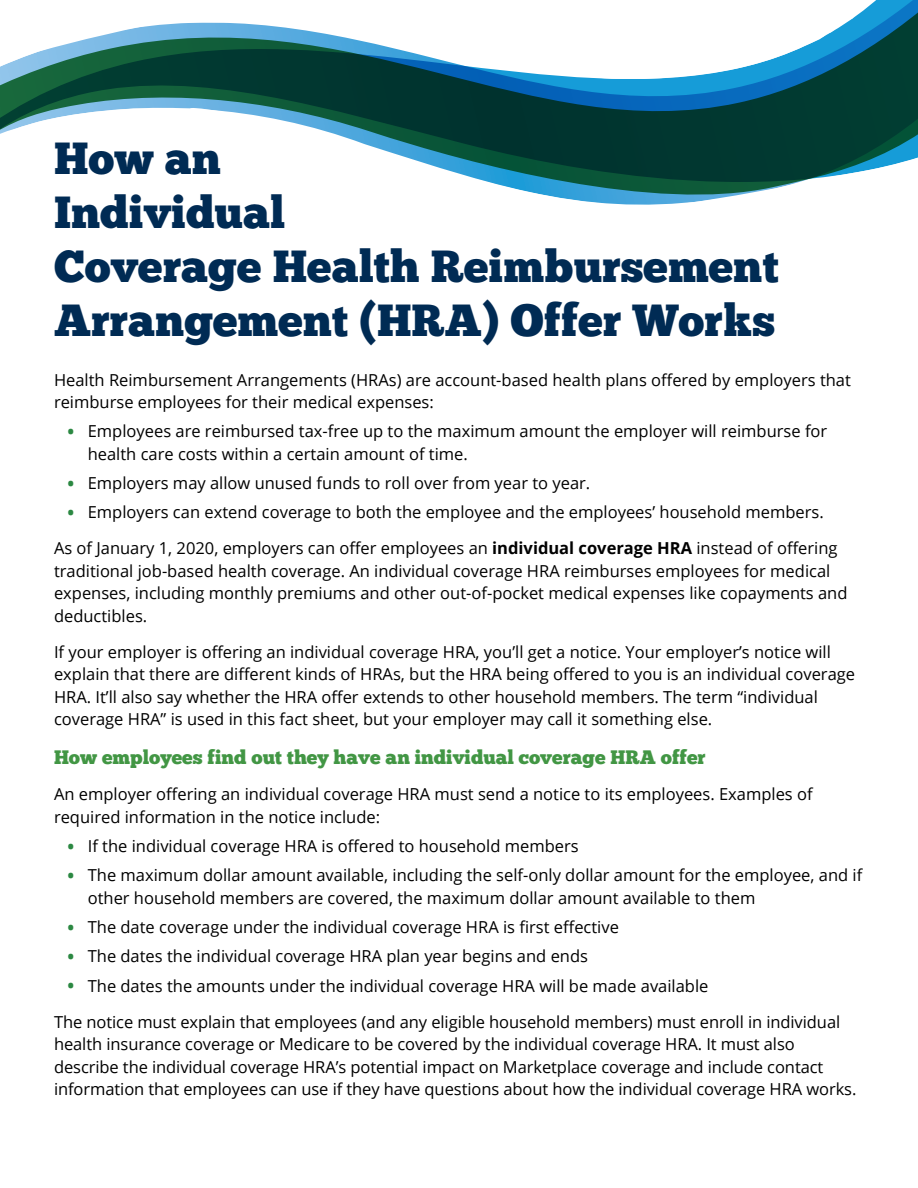
<style>
.page{position:relative;width:918px;height:1188px;background:#fff}
.page>*{position:absolute;margin:0;border:0;box-sizing:border-box;transform-origin:0 0}
.t1{font:45px/54px "Chunk Five";color:#002b54}
.t2{font:19.5px "Chunk Five";color:#429644}
.t3{font:16.5px/22.5px "Open Sans";color:#000}
.s1{font-weight:700;font-size:18px;color:#2b8842}
.s2{font-weight:700}
</style>
<div class="page">
<svg style="left:545px;top:195px;width:193px;height:10px"></svg>
<svg style="left:489px;top:182px;width:310px;height:13px"></svg>
<svg style="left:0;top:0;width:918px;height:182px"></svg>
<h1 class="t1" style="left:54px;top:132px;width:726px">How an<br>Individual<br>Coverage Health Reimbursement<br>Arrangement (HRA) Offer Works</h1>
<p class="t3" style="left:54px;top:368px;width:798px">Health Reimbursement Arrangements (HRAs) are account-based health plans offered by employers that reimburse employees for their medical expenses:</p>
<p class="t3" style="left:88px;top:420px;width:741px;text-indent:-20px"><span class="s1">•</span> Employees are reimbursed tax-free up to the maximum amount the employer will reimburse for health care costs within a certain amount of time.</p>
<p class="t3" style="left:68px;top:471px;width:524px"><span class="s1">•</span> Employers may allow unused funds to roll over from year to year.</p>
<p class="t3" style="left:54px;top:494px;width:785px;line-height:36px;text-align:center"><span class="s1">•</span> Employers can extend coverage to both the employee and the employees’ household members.<br>As of January 1, 2020, employers can offer employees an <span class="s2">individual coverage HRA</span> instead of offering</p>
<p class="t3" style="left:54px;top:559px;width:795px">traditional job-based health coverage. An individual coverage HRA reimburses employees for medical expenses, including monthly premiums and other out-of-pocket medical expenses like copayments and deductibles.</p>
<p class="t3" style="left:54px;top:640px;width:803px">If your employer is offering an individual coverage HRA, you’ll get a notice. Your employer’s notice will explain that there are different kinds of HRAs, but the HRA being offered to you is an individual coverage HRA. It’ll also say whether the HRA offer extends to other household members. The term “individual coverage HRA” is used in this fact sheet, but your employer may call it something else.</p>
<p class="t2" style="left:54px;top:746px;width:653px">How employees find out they have an individual coverage HRA offer</p>
<p class="t3" style="left:54px;top:783px;width:760px">An employer offering an individual coverage HRA must send a notice to its employees. Examples of required information in the notice include:</p>
<p class="t3" style="left:68px;top:834px;width:513px"><span class="s1">•</span> If the individual coverage HRA is offered to household members</p>
<p class="t3" style="left:88px;top:864px;width:776px;text-indent:-20px"><span class="s1">•</span> The maximum dollar amount available, including the self-only dollar amount for the employee, and if other household members are covered, the maximum dollar amount available to them</p>
<p class="t3" style="left:68px;top:915px;width:553px"><span class="s1">•</span> The date coverage under the individual coverage HRA is first effective</p>
<p class="t3" style="left:68px;top:945px;width:522px"><span class="s1">•</span> The dates the individual coverage HRA plan year begins and ends</p>
<p class="t3" style="left:54px;top:967px;width:788px;line-height:36px;text-indent:13px"><span class="s1">•</span> The dates the amounts under the individual coverage HRA will be made available<br>The notice must explain that employees (and any eligible household members) must enroll in individual</p>
<p class="t3" style="left:54px;top:1032px;width:804px">health insurance coverage or Medicare to be covered by the individual coverage HRA. It must also describe the individual coverage HRA’s potential impact on Marketplace coverage and include contact information that employees can use if they have questions about how the individual coverage HRA works.</p>
</div>
